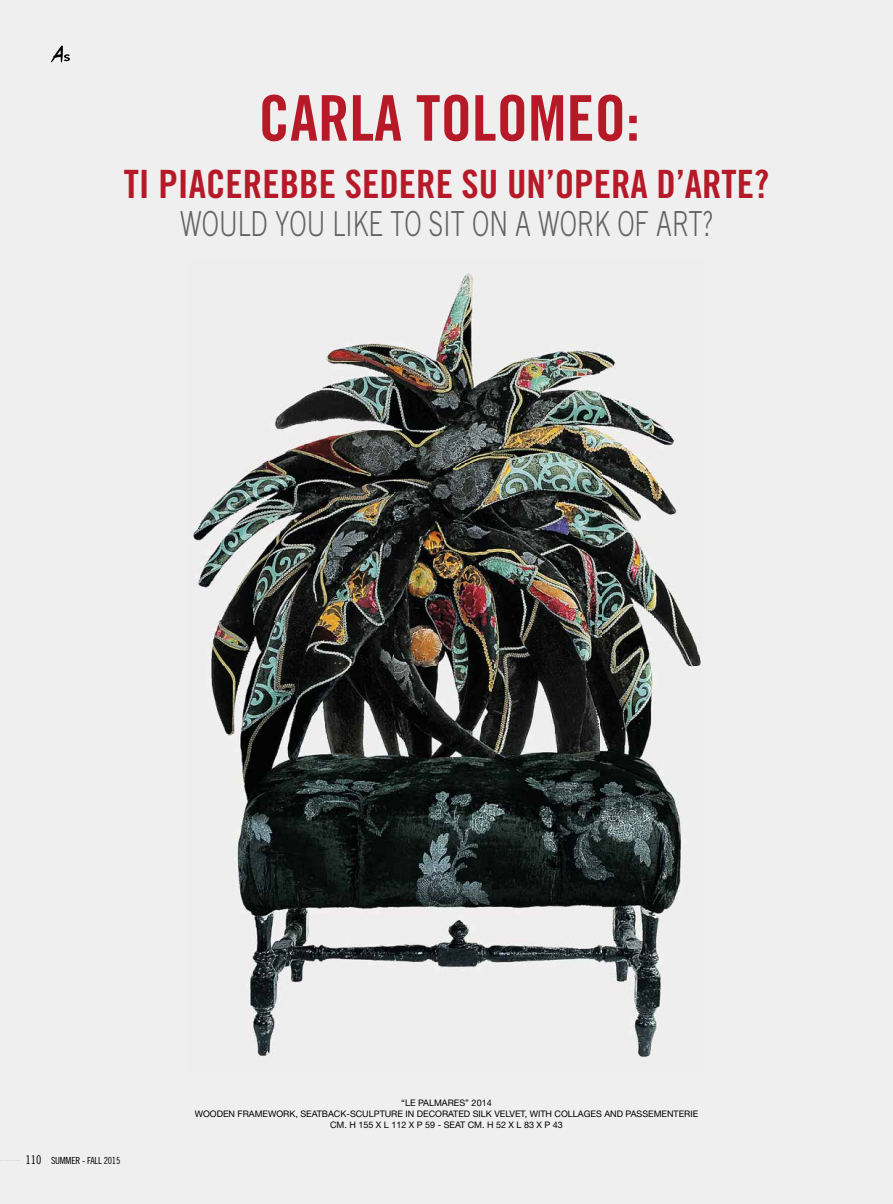
<style>
.page{position:relative;width:893px;height:1204px;background:#fff}
.page>*{position:absolute;margin:0;border:0;box-sizing:border-box;transform-origin:0 0}
.t1{font:63px "Trade Gothic Bold Cond Twenty";color:#b61928}
.t2{font:39px "Trade Gothic Bold Cond Twenty";color:#b61928}
.t3{font:300 34.5px "Trade Gothic";color:#636363;scale:.75 1}
.t4{font:9.75px "Trade Gothic Cond Eighteen";letter-spacing:-.02em;color:#000}
.t5{font:9px/10.8px "Helvetica Neue LT Std";color:#000;text-align:center}
.s1{font-size:12px}
</style>
<div class="page">
<div style="left:0;top:0;width:892px;height:1203px;background:#f0efef"></div>
<svg style="left:51px;top:45px;width:19px;height:18px"></svg>
<img style="left:193px;top:273px;width:508px;height:785px">
<svg style="left:0;top:1160px;width:20px;height:1px"></svg>
<h1 class="t1" style="left:259px;top:80px;width:383px">CARLA TOLOMEO:</h1>
<h2 class="t2" style="left:124px;top:161px;width:647px">TI PIACEREBBE SEDERE SU UN’OPERA D’ARTE?</h2>
<h3 class="t3" style="left:180px;top:203px;width:712px">WOULD YOU LIKE TO SIT ON A WORK OF ART?</h3>
<p class="t4" style="left:26px;top:1155px;width:96px"><span class="s1">110</span> SUMMER - FALL 2015</p>
<p class="t5" style="left:195px;top:1097px;width:505px">“LE PALMARES” 2014<br>WOODEN FRAMEWORK, SEATBACK-SCULPTURE IN DECORATED SILK VELVET, WITH COLLAGES AND PASSEMENTERIE<br>CM. H 155 X L 112 X P 59 - SEAT CM. H 52 X L 83 X P 43</p>
</div>
